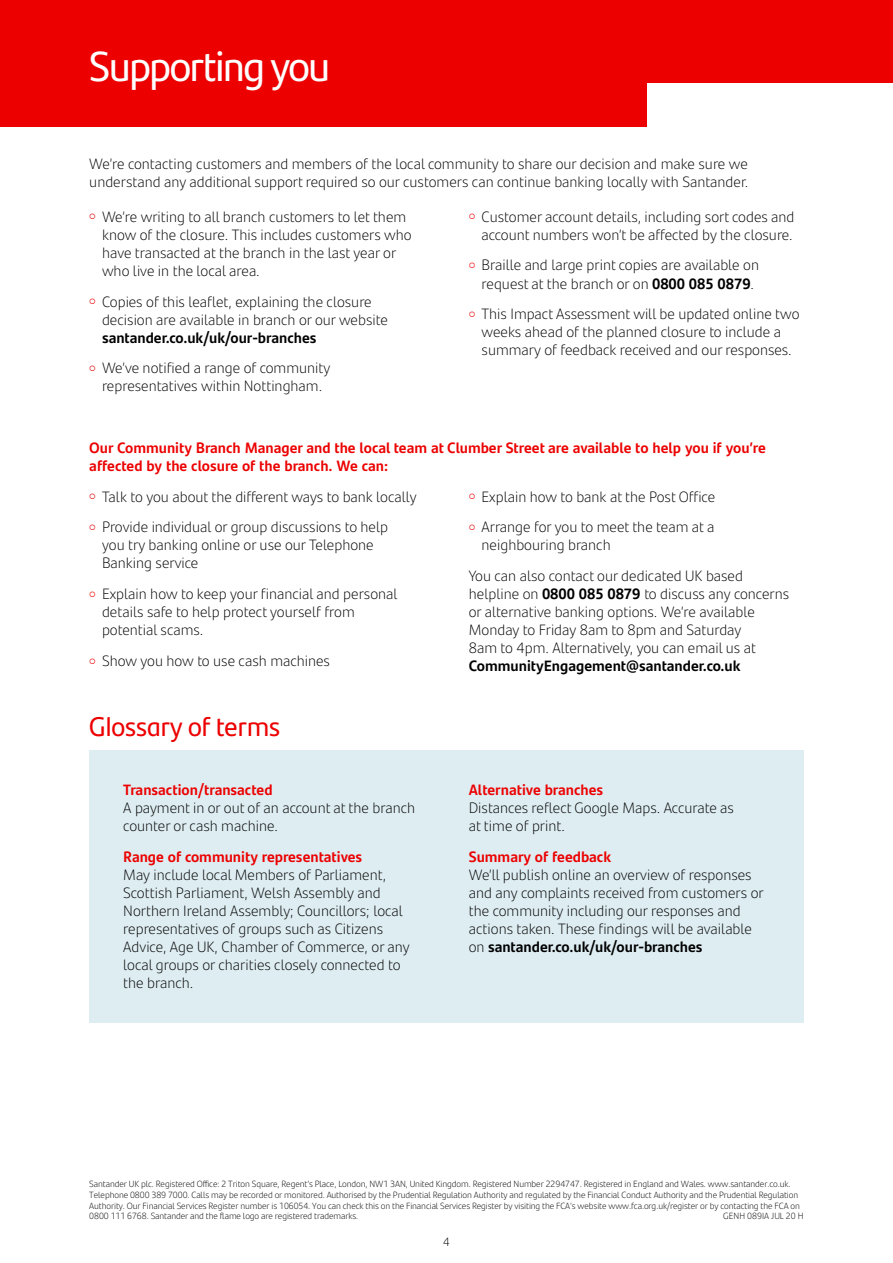
<style>
.page{position:relative;width:893px;height:1263px;background:#fff}
.page>*{position:absolute;margin:0;border:0;box-sizing:border-box;transform-origin:0 0}
.t1{font:42px "Santander Headline";letter-spacing:-.03em;color:#fff}
.t2{font:27px "Santander Headline";color:#ec0000}
.t3{font:300 15px/18px "Santander Text";color:#000}
.t4{font:700 15px/18px "Santander Text";color:#ec0000}
.t5{font:700 15px "Santander Text";color:#000}
.t6{font:300 12px "Santander Text";color:#000}
.t7{font:300 9px/10.8px "Santander Text";letter-spacing:-.01em;color:#000}
.s1{color:#ec0000}
.s2{font-weight:700}
</style>
<div class="page">
<div style="left:0;top:0;width:893px;height:126px;background:#ec0000"></div>
<div style="left:89px;top:750px;width:715px;height:273px;background:#deedf2"></div>
<div style="left:647px;top:84px;width:246px;height:55px;background:#fff"></div>
<h1 class="t1" style="left:89px;top:35px;width:242px">Supporting you</h1>
<p class="t3" style="left:89px;top:154px;width:660px">We’re contacting customers and members of the local community to share our decision and make sure we understand any additional support required so our customers can continue banking locally with Santander.</p>
<p class="t3" style="left:102px;top:207px;width:311px;text-indent:-13px"><span class="s1">○</span> We’re writing to all branch customers to let them know of the closure. This includes customers who have transacted at the branch in the last year or who live in the local area.</p>
<p class="t3" style="left:102px;top:292px;width:287px;text-indent:-13px"><span class="s1">○</span> Copies of this leaflet, explaining the closure decision are available in branch or our website</p>
<p class="t5" style="left:102px;top:325px;width:216px">santander.co.uk/uk/our-branches</p>
<p class="t3" style="left:89px;top:358px;width:243px;text-align:center"><span class="s1">○</span> We’ve notified a range of community representatives within Nottingham.</p>
<p class="t3" style="left:469px;top:207px;width:327px;text-align:right"><span class="s1">○</span> Customer account details, including sort codes and account numbers won’t be affected by the closure.</p>
<p class="t3" style="left:469px;top:256px;width:292px;text-align:center"><span class="s1">○</span> Braille and large print copies are available on request at the branch or on <span class="s2">0800 085 0879</span>.</p>
<p class="t3" style="left:469px;top:304px;width:332px;text-align:center"><span class="s1">○</span> This Impact Assessment will be updated online two weeks ahead of the planned closure to include a summary of feedback received and our responses.</p>
<p class="t4" style="left:89px;top:438px;width:678px">Our Community Branch Manager and the local team at Clumber Street are available to help you if you’re affected by the closure of the branch. We can:</p>
<p class="t3" style="left:89px;top:487px;width:329px"><span class="s1">○</span> Talk to you about the different ways to bank locally</p>
<p class="t3" style="left:102px;top:517px;width:288px;text-indent:-13px"><span class="s1">○</span> Provide individual or group discussions to help you try banking online or use our Telephone<br>Banking service</p>
<p class="t3" style="left:102px;top:584px;width:297px;text-indent:-13px"><span class="s1">○</span> Explain how to keep your financial and personal details safe to help protect yourself from potential scams.</p>
<p class="t3" style="left:89px;top:651px;width:242px"><span class="s1">○</span> Show you how to use cash machines</p>
<p class="t3" style="left:469px;top:487px;width:248px"><span class="s1">○</span> Explain how to bank at the Post Office</p>
<p class="t3" style="left:482px;top:517px;width:234px;text-indent:-13px"><span class="s1">○</span> Arrange for you to meet the team at a neighbouring branch</p>
<p class="t3" style="left:469px;top:566px;width:322px">You can also contact our dedicated UK based helpline on <span class="s2">0800 085 0879</span> to discuss any concerns or alternative banking options. We’re available Monday to Friday 8am to 8pm and Saturday<br>8am to 4pm. Alternatively, you can email us at</p>
<p class="t5" style="left:469px;top:654px;width:273px">CommunityEngagement@santander.co.uk</p>
<h2 class="t2" style="left:89px;top:706px;width:192px">Glossary of terms</h2>
<p class="t4" style="left:123px;top:780px;width:151px">Transaction/transacted</p>
<p class="t3" style="left:123px;top:798px;width:293px">A payment in or out of an account at the branch counter or cash machine.</p>
<p class="t4" style="left:123px;top:847px;width:241px">Range of community representatives</p>
<p class="t3" style="left:123px;top:865px;width:288px">May include local Members of Parliament, Scottish Parliament, Welsh Assembly and Northern Ireland Assembly; Councillors; local representatives of groups such as Citizens Advice, Age UK, Chamber of Commerce, or any local groups or charities closely connected to the branch.</p>
<p class="t4" style="left:469px;top:780px;width:136px">Alternative branches</p>
<p class="t3" style="left:469px;top:798px;width:267px">Distances reflect Google Maps. Accurate as at time of print.</p>
<p class="t4" style="left:469px;top:847px;width:144px">Summary of feedback</p>
<p class="t3" style="left:469px;top:865px;width:296px">We’ll publish online an overview of responses and any complaints received from customers or the community including our responses and actions taken. These findings will be available on <span class="s2">santander.co.uk/uk/our-branches</span></p>
<p class="t7" style="left:89px;top:1178px;width:712px">Santander UK plc. Registered Office: 2 Triton Square, Regent’s Place, London, NW1 3AN, United Kingdom. Registered Number 2294747. Registered in England and Wales. www.santander.co.uk.<br>Telephone 0800 389 7000. Calls may be recorded or monitored. Authorised by the Prudential Regulation Authority and regulated by the Financial Conduct Authority and the Prudential Regulation Authority. Our Financial Services Register number is 106054. You can check this on the Financial Services Register by visiting the FCA’s website www.fca.org.uk/register or by contacting the FCA on 0800 111 6768. Santander and the flame logo are registered trademarks.</p>
<p class="t7" style="left:723px;top:1210px;width:82px">GENH 089IA JUL 20 H</p>
<p class="t6" style="left:443px;top:1232px;width:8px">4</p>
</div>
